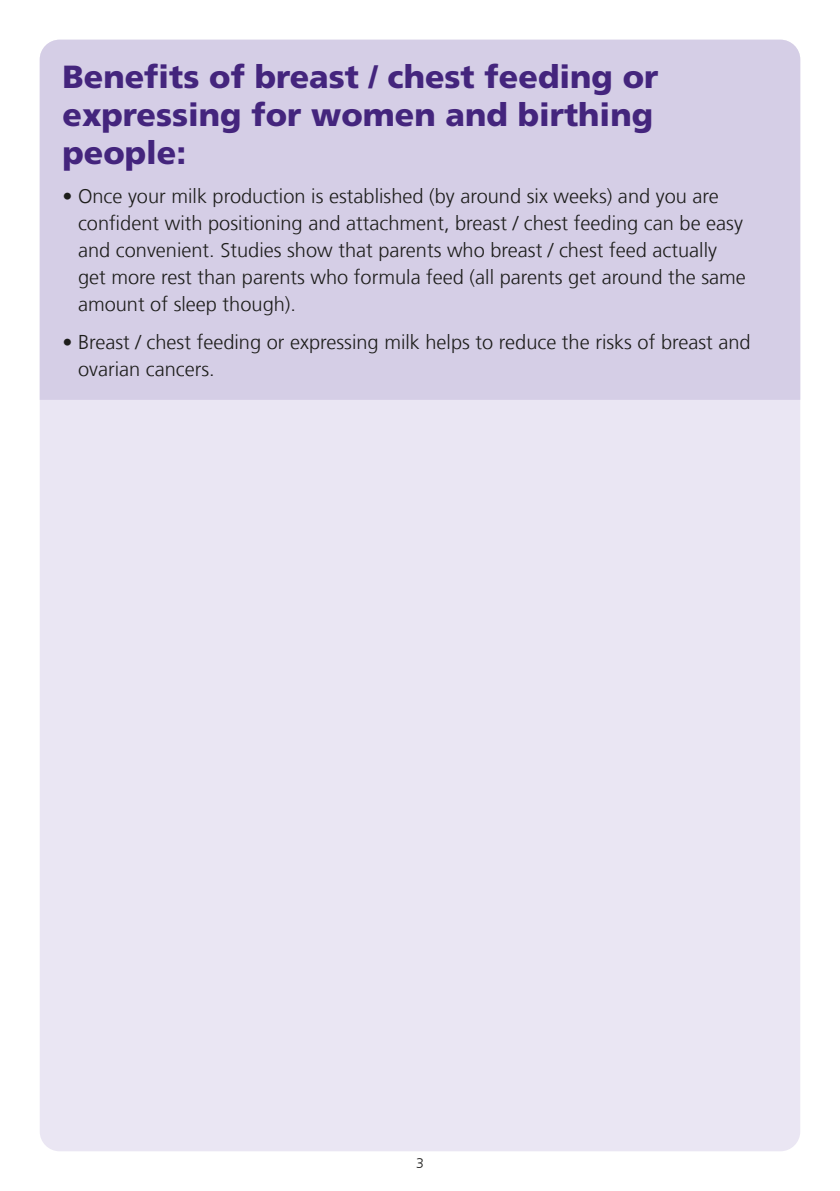
<style>
.page{position:relative;width:840px;height:1191px;background:#fff}
.page>*{position:absolute;margin:0;border:0;box-sizing:border-box;transform-origin:0 0}
.t1{font:900 32px/38.4px "Frutiger LT Com";color:#44257d}
.t2{font:300 20px/27px "Frutiger LT Com";color:#1d1d1b}
.t3{font:300 14px "Frutiger LT Com";color:#1d1d1b}
</style>
<div class="page">
<div style="left:40px;top:40px;width:759px;height:1111px;background:#eae6f3;border-radius:20px"></div>
<div style="left:40px;top:40px;width:759px;height:360px;background:#d5cee6"></div>
<h1 class="t1" style="left:62px;top:57px;width:597px">Benefits of breast / chest feeding or expressing for women and birthing people:</h1>
<p class="t2" style="left:78px;top:182px;width:669px;text-indent:-16px">• Once your milk production is established (by around six weeks) and you are confident with positioning and attachment, breast / chest feeding can be easy and convenient. Studies show that parents who breast / chest feed actually get more rest than parents who formula feed (all parents get around the same amount of sleep though).</p>
<p class="t2" style="left:78px;top:329px;width:673px;text-indent:-16px">• Breast / chest feeding or expressing milk helps to reduce the risks of breast and ovarian cancers.</p>
<p class="t3" style="left:416px;top:1155px;width:9px">3</p>
</div>
